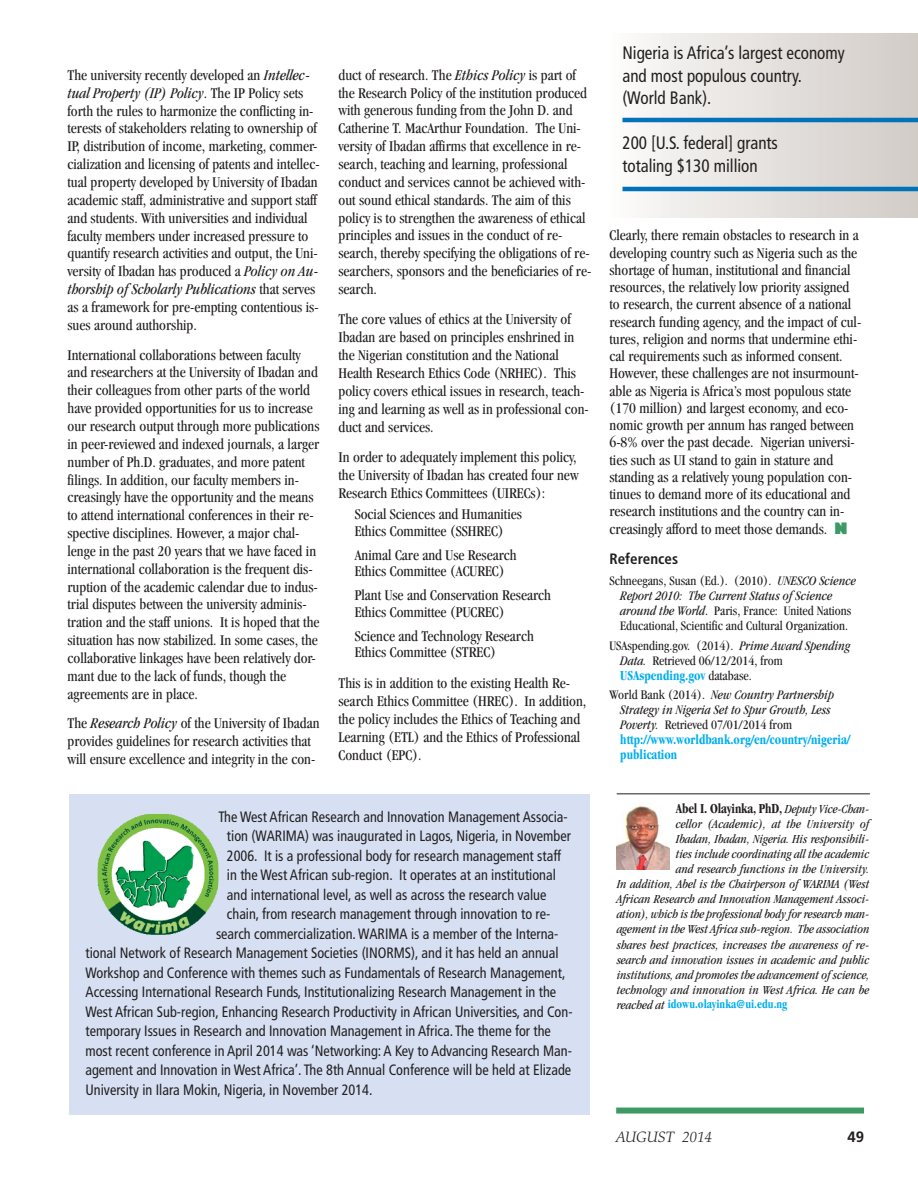
<style>
.page{position:relative;width:918px;height:1188px;background:#fff}
.page>*{position:absolute;margin:0;border:0;box-sizing:border-box;transform-origin:0 0}
.t1{font:condensed 18px/22.5px "Frutiger";color:#231f20;scale:.95 1}
.t2{font:condensed 15.45px/17.9px "Garamond";color:#231f20}
.t3{font:condensed 15px "Frutiger";color:#231f20;scale:.95 1}
.t4{font:700 condensed 15px "Frutiger";color:#231f20}
.t5{font:italic 300 15px "Palatino";color:#231f20}
.t6{font:700 15px "Frutiger";color:#231f20}
.t7{font:700 condensed 14.25px/15px "Garamond";color:#00aeef;scale:.9 1}
.t8{font:700 condensed 14.25px "Garamond";letter-spacing:-.01em;color:#231f20;scale:.9 1}
.t9{font:condensed 13.5px/15px "Garamond";color:#231f20}
.t10{font:italic condensed 13.5px/15px "Garamond";color:#231f20}
.t11{font:italic condensed 12.75px "Garamond";color:#231f20}
.t12{font:700 condensed 12.75px "Garamond";color:#00aeef;scale:.9 1}
.s1{font-style:italic}
.s2{font-family:"Gill Sans";font-weight:800;font-stretch:normal;color:#3e9a65}
.s3{font-weight:400;font-size:13.5px;color:#231f20}
.s4{font-style:normal}
.s5{font-weight:400;font-style:italic;font-size:12.75px}
.s6{font-weight:400;font-style:italic;color:#231f20}
</style>
<div class="page">
<div style="left:616px;top:1108px;width:248px;height:6px;background:#3e9a65"></div>
<img style="left:617px;top:805px;width:53px;height:65px">
<hr style="left:617px;top:793px;width:253px;height:1px;background:#231f20">
<div style="left:610px;top:34px;width:308px;height:184px;background:linear-gradient(to right,#fafaf9,#d0cbc6)"></div>
<div style="left:69px;top:794px;width:521px;height:321px;background:#d6e0f2"></div>
<img style="left:98px;top:814px;width:120px;height:121px;border-radius:10px">
<hr style="left:622px;top:118px;width:296px;height:4px;background:#0072b9">
<hr style="left:622px;top:187px;width:296px;height:4px;background:#0072b9">
<p class="t2" style="left:68px;top:67px;width:254px">The university recently developed an <span class="s1">Intellec&shy;tual Property (IP) Policy</span>. The IP Policy sets forth the rules to harmonize the conflicting in&shy;terests of stakeholders relating to ownership of IP, distribution of income, marketing, commer&shy;cialization and licensing of patents and intellec&shy;tual property developed by University of Ibadan academic staff, administrative and support staff and students. With universities and individual faculty members under increased pressure to quantify research activities and output, the Uni&shy;versity of Ibadan has produced a <span class="s1">Policy on Au&shy;thorship of Scholarly Publications</span> that serves as a framework for pre-empting contentious is&shy;sues around authorship.</p>
<p class="t2" style="left:68px;top:347px;width:254px">International collaborations between faculty and researchers at the University of Ibadan and their colleagues from other parts of the world have provided opportunities for us to increase our research output through more publications in peer-reviewed and indexed journals, a larger number of Ph.D. graduates, and more patent filings. In addition, our faculty members in&shy;creasingly have the opportunity and the means to attend international conferences in their re&shy;spective disciplines. However, a major chal&shy;lenge in the past 20 years that we have faced in international collaboration is the frequent dis&shy;ruption of the academic calendar due to indus&shy;trial disputes between the university adminis&shy;tration and the staff unions. It is hoped that the situation has now stabilized. In some cases, the collaborative linkages have been relatively dor&shy;mant due to the lack of funds, though the agreements are in place.</p>
<p class="t2" style="left:68px;top:716px;width:254px">The <span class="s1">Research Policy</span> of the University of Ibadan provides guidelines for research activities that will ensure excellence and integrity in the con-</p>
<p class="t2" style="left:339px;top:67px;width:254px">duct of research. The <span class="s1">Ethics Policy</span> is part of the Research Policy of the institution produced with generous funding from the John D. and Catherine T. MacArthur Foundation. The Uni&shy;versity of Ibadan affirms that excellence in re&shy;search, teaching and learning, professional conduct and services cannot be achieved with&shy;out sound ethical standards. The aim of this policy is to strengthen the awareness of ethical principles and issues in the conduct of re&shy;search, thereby specifying the obligations of re&shy;searchers, sponsors and the beneficiaries of re&shy;search.</p>
<p class="t2" style="left:339px;top:311px;width:252px">The core values of ethics at the University of Ibadan are based on principles enshrined in the Nigerian constitution and the National Health Research Ethics Code (NRHEC). This policy covers ethical issues in research, teach&shy;ing and learning as well as in professional con&shy;duct and services.</p>
<p class="t2" style="left:339px;top:449px;width:242px">In order to adequately implement this policy, the University of Ibadan has created four new<br>Research Ethics Committees (UIRECs):</p>
<p class="t2" style="left:355px;top:507px;width:169px;line-height:16.5px">Social Sciences and Humanities<br>Ethics Committee (SSHREC)</p>
<p class="t2" style="left:355px;top:548px;width:164px;line-height:16.5px">Animal Care and Use Research<br>Ethics Committee (ACUREC)</p>
<p class="t2" style="left:355px;top:588px;width:198px;line-height:16.5px">Plant Use and Conservation Research<br>Ethics Committee (PUCREC)</p>
<p class="t2" style="left:355px;top:629px;width:181px;line-height:16.5px">Science and Technology Research<br>Ethics Committee (STREC)</p>
<p class="t2" style="left:339px;top:675px;width:249px">This is in addition to the existing Health Re&shy;search Ethics Committee (HREC). In addition, the policy includes the Ethics of Teaching and Learning (ETL) and the Ethics of Professional Conduct (EPC).</p>
<p class="t3" style="left:219px;top:810px;width:369px">The West African Research and Innovation Management Associa-</p>
<p class="t3" style="left:227px;top:830px;width:364px">tion (WARIMA) was inaugurated in Lagos, Nigeria, in November</p>
<p class="t3" style="left:227px;top:849px;width:353px">2006. It is a professional body for research management staff</p>
<p class="t3" style="left:227px;top:869px;width:348px">in the West African sub-region. It operates at an institutional</p>
<p class="t3" style="left:227px;top:888px;width:338px">and international level, as well as across the research value</p>
<p class="t3" style="left:227px;top:908px;width:342px">chain, from research management through innovation to re-</p>
<p class="t3" style="left:216px;top:927px;width:362px">search commercialization. WARIMA is a member of the Interna-</p>
<p class="t3" style="left:86px;top:947px;width:500px">tional Network of Research Management Societies (INORMS), and it has held an annual</p>
<p class="t3" style="left:86px;top:966px;width:507px">Workshop and Conference with themes such as Fundamentals of Research Management,</p>
<p class="t3" style="left:86px;top:986px;width:497px">Accessing International Research Funds, Institutionalizing Research Management in the</p>
<p class="t3" style="left:86px;top:1005px;width:514px">West African Sub-region, Enhancing Research Productivity in African Universities, and Con-</p>
<p class="t3" style="left:86px;top:1025px;width:491px">temporary Issues in Research and Innovation Management in Africa. The theme for the</p>
<p class="t3" style="left:86px;top:1044px;width:514px">most recent conference in April 2014 was ‘Networking: A Key to Advancing Research Man-</p>
<p class="t3" style="left:86px;top:1064px;width:513px">agement and Innovation in West Africa’. The 8th Annual Conference will be held at Elizade</p>
<p class="t3" style="left:86px;top:1083px;width:304px">University in Ilara Mokin, Nigeria, in November 2014.</p>
<p class="t1" style="left:623px;top:43px;width:235px">Nigeria is Africa’s largest economy and most populous country. (World Bank).</p>
<p class="t1" style="left:623px;top:133px;width:165px">200 [U.S. federal] grants totaling $130 million</p>
<p class="t2" style="left:610px;top:228px;width:253px;line-height:17.2px">Clearly, there remain obstacles to research in a developing country such as Nigeria such as the shortage of human, institutional and financial resources, the relatively low priority assigned to research, the current absence of a national research funding agency, and the impact of cul&shy;tures, religion and norms that undermine ethi&shy;cal requirements such as informed consent.<br>However, these challenges are not insurmount&shy;able as Nigeria is Africa’s most populous state (170 million) and largest economy, and eco&shy;nomic growth per annum has ranged between 6-8% over the past decade. Nigerian universi&shy;ties such as UI stand to gain in stature and standing as a relatively young population con&shy;tinues to demand more of its educational and research institutions and the country can in&shy;creasingly afford to meet those demands. <span class="s2">N</span></p>
<p class="t4" style="left:610px;top:553px;width:70px">References</p>
<p class="t9" style="left:620px;top:575px;width:237px;text-indent:-11px">Schneegans, Susan (Ed.). (2010). <span class="s1">UNESCO Science Report 2010: The Current Status of Science around the World</span>. Paris, France: United Nations Educational, Scientific and Cultural Organization.</p>
<p class="t9" style="left:620px;top:639px;width:231px;text-indent:-11px">USAspending.gov. (2014). <span class="s1">Prime Award Spending<br>Data.</span> Retrieved 06/12/2014, from</p>
<p class="t7" style="left:620px;top:669px;width:148px">USAspending.gov <span class="s3">database.</span></p>
<p class="t10" style="left:620px;top:688px;width:215px;text-indent:-11px"><span class="s4">World Bank (2014).</span> New Country Partnership<br>Strategy in Nigeria Set to Spur Growth, Less<br>Poverty. <span class="s4">Retrieved 07/01/2014 from</span></p>
<p class="t7" style="left:620px;top:733px;width:257px">http://www.worldbank.org/en/country/nigeria/ publication</p>
<p class="t8" style="left:676px;top:803px;width:217px">Abel I. Olayinka, PhD, <span class="s5">Deputy Vice-Chan-</span></p>
<p class="t11" style="left:676px;top:819px;width:195px">cellor (Academic), at the University of</p>
<p class="t11" style="left:676px;top:834px;width:195px">Ibadan, Ibadan, Nigeria. His responsibili-</p>
<p class="t11" style="left:676px;top:849px;width:195px">ties include coordinating all the academic</p>
<p class="t11" style="left:676px;top:864px;width:195px">and research functions in the University.</p>
<p class="t11" style="left:617px;top:879px;width:254px">In addition, Abel is the Chairperson of WARIMA (West</p>
<p class="t11" style="left:617px;top:894px;width:254px">African Research and Innovation Management Associ-</p>
<p class="t11" style="left:617px;top:909px;width:254px">ation), which is the professional body for research man-</p>
<p class="t11" style="left:617px;top:924px;width:254px">agement in the West Africa sub-region. The association</p>
<p class="t11" style="left:617px;top:939px;width:254px">shares best practices, increases the awareness of re-</p>
<p class="t11" style="left:617px;top:954px;width:254px">search and innovation issues in academic and public</p>
<p class="t11" style="left:617px;top:969px;width:254px">institutions, and promotes the advancement of science,</p>
<p class="t11" style="left:617px;top:984px;width:254px">technology and innovation in West Africa. He can be</p>
<p class="t12" style="left:617px;top:1000px;width:191px"><span class="s6">reached at</span> idowu.olayinka@ui.edu.ng</p>
<p class="t5" style="left:616px;top:1131px;width:98px">AUGUST 2014</p>
<p class="t6" style="left:847px;top:1131px;width:18px">49</p>
</div>
